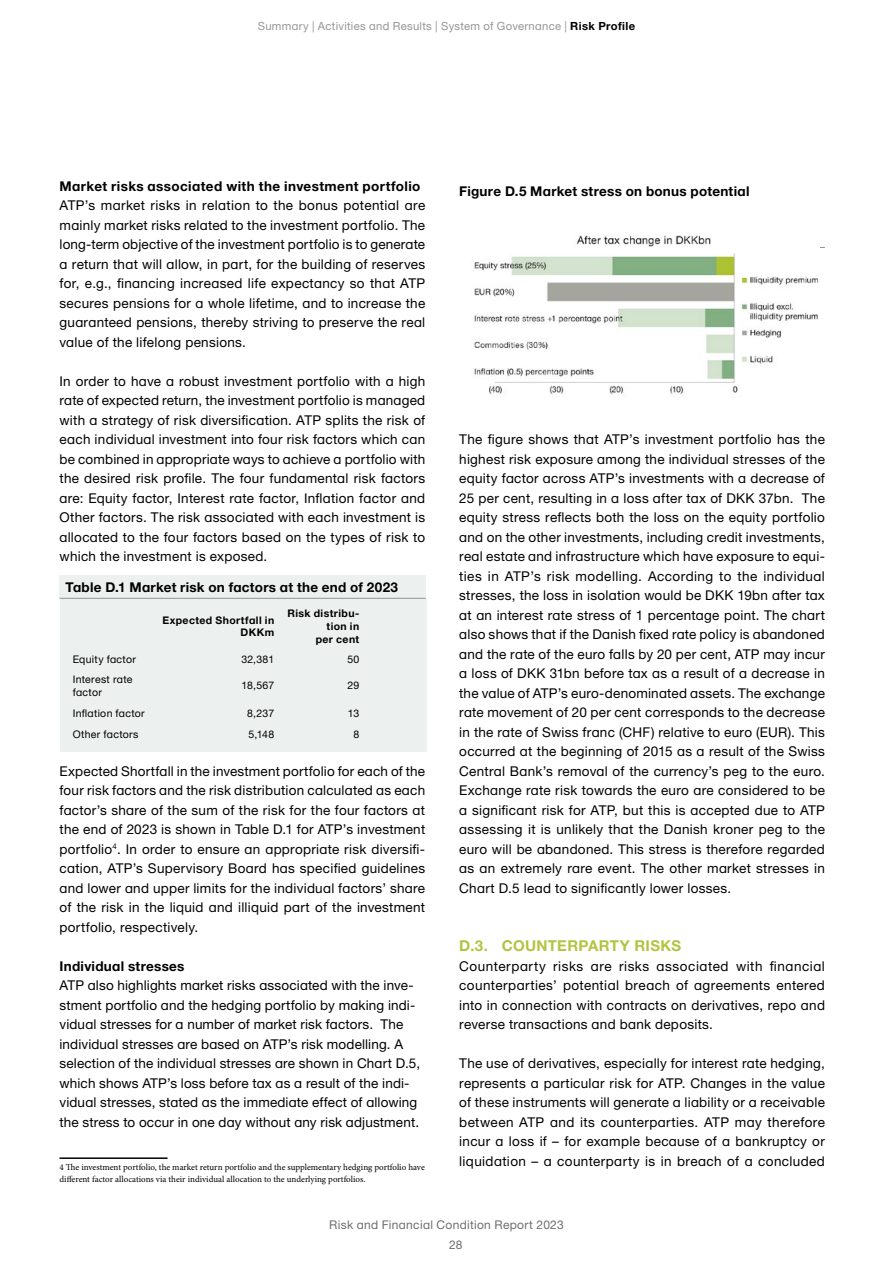
<style>
.page{position:relative;width:893px;height:1263px;background:#fff}
.page>*{position:absolute;margin:0;border:0;box-sizing:border-box;transform-origin:0 0}
.t1{font:700 15px "Helvetica Neue ATP Body";letter-spacing:.02em;color:#b3c443}
.Brødtekst{font:13.5px/19.5px "Helvetica Neue ATP Body";letter-spacing:.015em;color:#000;text-align:justify}
.Figurtitel{font:700 13.5px "Helvetica Neue ATP Body";letter-spacing:.02em;color:#000}
.Brødtekst-2{font:700 13.5px "Helvetica Neue ATP Body";letter-spacing:.025em;color:#000}
.t2{font:12px/20.2px "Helvetica Neue ATP Body";letter-spacing:.025em;color:#6d6e71}
.t3{font:11.25px "Helvetica Neue ATP Body";letter-spacing:.025em;color:#939598}
.tabeltekst{font:10.5px/12.6px "Helvetica Neue ATP Body";letter-spacing:.025em;color:#000}
.tabeltekst-2{font:700 10.5px/12.6px "Helvetica Neue ATP Body";letter-spacing:.04em;color:#000;text-align:right}
.t4{font:9px/12px "Minion Pro";color:#000}
.s1{font-weight:700;color:#000}
.s2{color:#fff}
</style>
<div class="page">
<div style="left:60px;top:599px;width:366px;height:153px;background:#ecf0ee"></div>
<div style="left:60px;top:575px;width:366px;height:23px;background:#ecf0ee"></div>
<hr style="left:60px;top:598px;width:366px;height:1px;background:#919396">
<hr style="left:60px;top:1157px;width:108px;height:2px;background:#000">
<hr style="left:459px;top:247px;width:366px;height:1px;background:#919396">
<img style="left:459px;top:235px;width:361px;height:159px">
<p class="t3" style="left:258px;top:20px;width:379px">Summary | Activities and Results | System of Governance | <span class="s1">Risk Profile</span></p>
<p class="Brødtekst-2" style="left:60px;top:177px;width:362px">Market risks associated with the investment portfolio</p>
<p class="Brødtekst" style="left:60px;top:195px;width:367px">ATP’s market risks in relation to the bonus potential are mainly market risks related to the investment portfolio. The long-term objective of the investment portfolio is to generate a return that will allow, in part, for the building of reserves for, e.g., financing increased life expectancy so that ATP secures pensions for a whole lifetime, and to increase the guaranteed pensions, thereby striving to preserve the real value of the lifelong pensions.</p>
<p class="Brødtekst" style="left:60px;top:371px;width:367px"><span class="s2">In order to have a robust investment portfolio with a high rate of expected return, the investment portfolio is managed with a</span> strategy <span class="s2">of risk</span> diversification. <span class="s2">ATP splits the risk of each individual investment into four risk factors which can be combined in appropriate ways to achieve a portfolio with the</span> desired <span class="s2">risk</span> profile. The four fundamental risk factors are: Equity factor, Interest rate factor, Inflation factor and Other factors. The risk associated with each investment is allocated to the four factors based on the types of risk to which the investment is exposed.</p>
<p class="Figurtitel" style="left:66px;top:579px;width:334px">Table D.1 Market risk on factors at the end of 2023</p>
<p class="tabeltekst-2" style="left:162px;top:613px;width:113px">Expected Shortfall in<br>DKKm</p>
<p class="tabeltekst-2" style="left:288px;top:607px;width:73px">Risk distribu&shy;tion in</p>
<p class="tabeltekst-2" style="left:316px;top:632px;width:45px">per cent</p>
<p class="tabeltekst" style="left:73px;top:653px;width:65px">Equity factor</p>
<p class="tabeltekst" style="left:241px;top:653px;width:34px">32,381</p>
<p class="tabeltekst" style="left:347px;top:653px;width:13px">50</p>
<p class="tabeltekst" style="left:73px;top:673px;width:61px">Interest rate factor</p>
<p class="tabeltekst" style="left:241px;top:679px;width:34px">18,567</p>
<p class="tabeltekst" style="left:347px;top:679px;width:13px">29</p>
<p class="tabeltekst" style="left:73px;top:706px;width:74px">Inflation factor</p>
<p class="tabeltekst" style="left:247px;top:706px;width:29px">8,237</p>
<p class="tabeltekst" style="left:348px;top:706px;width:13px">13</p>
<p class="tabeltekst" style="left:73px;top:728px;width:67px">Other factors</p>
<p class="tabeltekst" style="left:249px;top:728px;width:27px">5,148</p>
<p class="tabeltekst" style="left:353px;top:728px;width:7px">8</p>
<p class="Brødtekst" style="left:60px;top:761px;width:367px">Expected Shortfall in the investment portfolio for each of the four risk factors and the risk distribution calculated as each factor’s share of the sum of the risk for the four factors at the end of 2023 is shown in Table D.1 for ATP’s investment portfolio<sup>4</sup>. In order to ensure an appropriate risk diversifi&shy;cation, ATP’s Supervisory Board has specified guidelines and lower and upper limits for the individual factors’ share of the risk in the liquid and illiquid part of the investment portfolio, respectively.</p>
<h3 class="Brødtekst-2" style="left:60px;top:957px;width:126px">Individual stresses</h3>
<h3 class="Brødtekst" style="left:60px;top:975px;width:362px;text-align:left">ATP also highlights market risks associated with the inve&shy;stment portfolio and the hedging portfolio by making indi&shy;vidual stresses for a number of market risk factors. The individual stresses are based on ATP’s risk modelling. A selection of the individual stresses are shown in Chart D.5, which shows ATP’s loss before tax as a result of the indi&shy;vidual stresses, stated as the immediate effect of allowing the stress to occur in one day without any risk adjustment.</h3>
<p class="t4" style="left:60px;top:1161px;width:367px">4 The investment portfolio, the market return portfolio and the supplementary hedging portfolio have different factor allocations via their individual allocation to the underlying portfolios.</p>
<p class="Figurtitel" style="left:459px;top:183px;width:292px">Figure D.5 Market stress on bonus potential</p>
<p class="Brødtekst" style="left:459px;top:429px;width:367px">The figure shows that ATP’s investment portfolio has the highest risk exposure among the individual stresses of the equity factor across ATP’s investments with a decrease of 25 per cent, resulting in a loss after tax of DKK 37bn. The equity stress reflects both the loss on the equity portfolio and on the other investments, including credit investments, real estate and infrastructure which have exposure to equi&shy;ties in ATP’s risk modelling. According to the individual stresses, the loss in isolation would be DKK 19bn after tax at an interest rate stress of 1 percentage point. The chart also shows that if the Danish fixed rate policy is abandoned and the rate of the euro falls by 20 per cent, ATP may incur a loss of DKK 31bn before tax as a result of a decrease in the value of ATP’s euro-denominated assets. The exchange rate movement of 20 per cent corresponds to the decrease in the rate of Swiss franc (CHF) relative to euro (EUR). This occurred at the beginning of 2015 as a result of the Swiss Central Bank’s removal of the currency’s peg to the euro.<br>Exchange rate risk towards the euro are considered to be a significant risk for ATP, but this is accepted due to ATP assessing it is unlikely that the Danish kroner peg to the euro will be abandoned. This stress is therefore regarded as an extremely rare event. The other market stresses in Chart D.5 lead to significantly lower losses.</p>
<p class="t1" style="left:459px;top:936px;width:223px">D.3. COUNTERPARTY RISKS</p>
<p class="Brødtekst" style="left:459px;top:956px;width:367px">Counterparty risks are risks associated with financial counterparties’ potential breach of agreements entered into in connection with contracts on derivatives, repo and reverse transactions and bank deposits.</p>
<p class="Brødtekst" style="left:459px;top:1053px;width:367px">The use of derivatives, especially for interest rate hedging, represents a particular risk for ATP. Changes in the value of these instruments will generate a liability or a receivable between ATP and its counterparties. ATP may therefore incur a loss if – for example because of a bankruptcy or liquidation – a counterparty is in breach of a concluded</p>
<p class="t2" style="left:449px;top:1214px;width:116px;text-indent:-120px">Risk and Financial Condition Report 2023<br>28</p>
</div>
